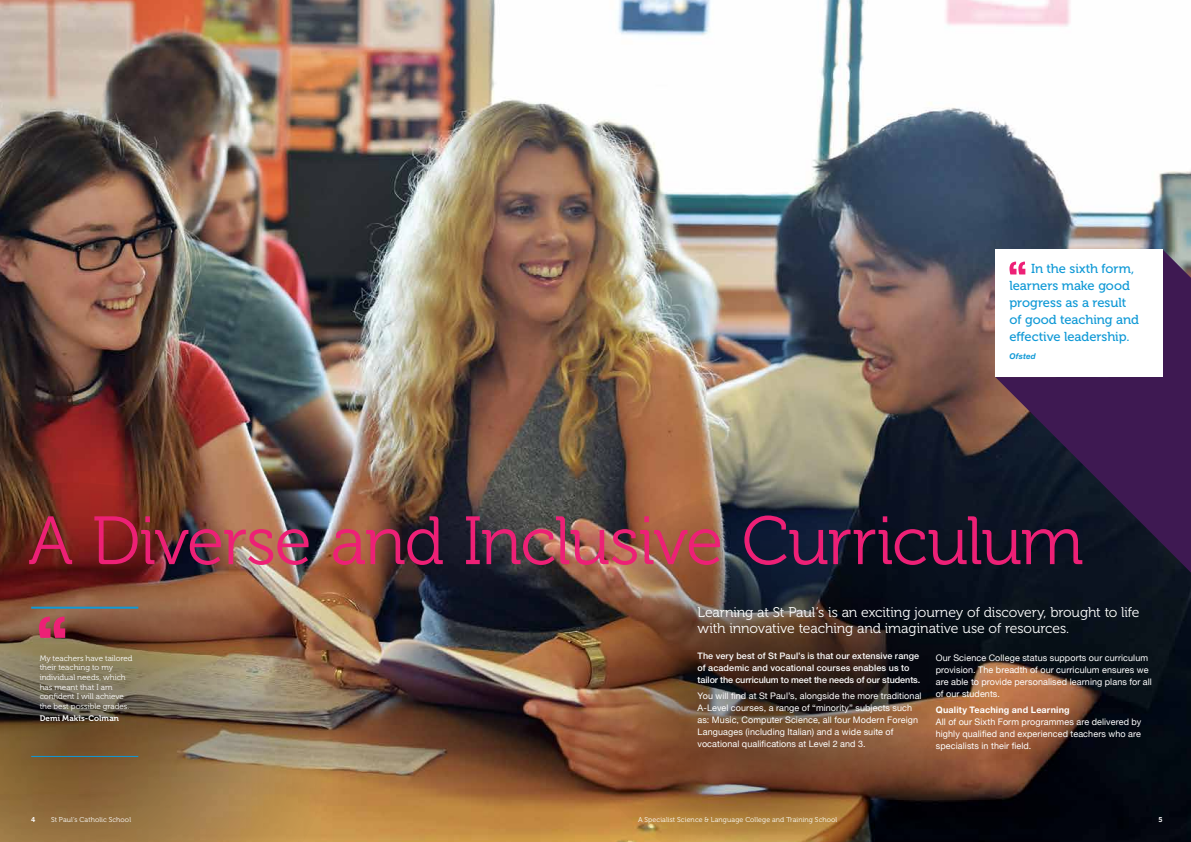
<style>
.page{position:relative;width:1191px;height:842px;background:#fff}
.page>*{position:absolute;margin:0;border:0;box-sizing:border-box;transform-origin:0 0}
.t1{font:68px "Museo 300";letter-spacing:-.025em;color:#ed2076}
.t2{font:14px/16px "Museo 300";letter-spacing:-.01em;color:#fff}
.t3{font:13px/17px "Museo 500";letter-spacing:-.005em;color:#1099d6}
.t4{font:9px/12px "Helvetica Neue";letter-spacing:.01em;color:#fff}
.t5{font:500 9px/12px "Helvetica Neue";letter-spacing:.01em;color:#fff}
.t6{font:700 9px "Helvetica Neue";letter-spacing:.02em;color:#fff}
.t7{font:8px/9.6px "Museo 300";color:#fff}
.t8{font:8px "Museo 700";letter-spacing:.01em;color:#fff}
.t9{font:italic 700 8px "Helvetica Neue";letter-spacing:.02em;color:#1099d6}
.t10{font:7px "Museo 300";letter-spacing:.015em;color:#fff}
.t11{font:7px "Museo 700";color:#fff}
</style>
<div class="page">
<img style="left:0;top:0;width:1191px;height:842px">
<img style="left:567px;top:488px;width:403px;height:354px">
<img style="left:0;top:483px;width:335px;height:359px">
<svg style="left:995px;top:249px;width:196px;height:324px;background:#2c1b3f"></svg>
<div style="left:995px;top:249px;width:167px;height:128px;background:#fff"></div>
<svg style="left:1009px;top:262px;width:16px;height:12px"></svg>
<svg style="left:39px;top:617px;width:26px;height:21px"></svg>
<hr style="left:31px;top:756px;width:107px;height:1px;background:#1099d6">
<hr style="left:31px;top:607px;width:107px;height:2px;background:#1099d6">
<h3 class="t3" style="left:1009px;top:261px;width:131px;text-indent:22px">In the sixth form, learners make good progress as a result of good teaching and effective leadership.</h3>
<p class="t9" style="left:1009px;top:351px;width:28px">Ofsted</p>
<h1 class="t1" style="left:28px;top:504px;width:1057px">A Diverse and Inclusive Curriculum</h1>
<p class="t7" style="left:40px;top:653px;width:94px">My teachers have tailored their teaching to my individual needs, which has meant that I am confident I will achieve the best possible grades.</p>
<p class="t8" style="left:40px;top:714px;width:81px">Demi Makis-Colman</p>
<p class="t11" style="left:31px;top:815px;width:6px">4</p>
<p class="t10" style="left:51px;top:815px;width:81px">St Paul’s Catholic School</p>
<h2 class="t2" style="left:697px;top:605px;width:443px">Learning at St Paul’s is an exciting journey of discovery, brought to life with innovative teaching and imaginative use of resources.</h2>
<p class="t4" style="left:935px;top:652px;width:218px">Our Science College status supports our curriculum provision. The breadth of our curriculum ensures we are able to provide personalised learning plans for all of our students.</p>
<p class="t6" style="left:935px;top:704px;width:135px">Quality Teaching and Learning</p>
<p class="t4" style="left:935px;top:716px;width:207px;text-align:justify">All of our Sixth Form programmes are delivered by highly qualified and experienced teachers who are specialists in their field.</p>
<p class="t5" style="left:697px;top:650px;width:224px">The very best of St Paul’s is that our extensive range of academic and vocational courses enables us to tailor the curriculum to meet the needs of our students.</p>
<p class="t4" style="left:697px;top:691px;width:225px">You will find at St Paul’s, alongside the more traditional A-Level courses, a range of “minority” subjects such as: Music, Computer Science, all four Modern Foreign Languages (including Italian) and a wide suite of vocational qualifications at Level 2 and 3.</p>
<p class="t10" style="left:638px;top:815px;width:201px">A Specialist Science &amp; Language College and Training School</p>
<p class="t11" style="left:1158px;top:815px;width:6px">5</p>
</div>
